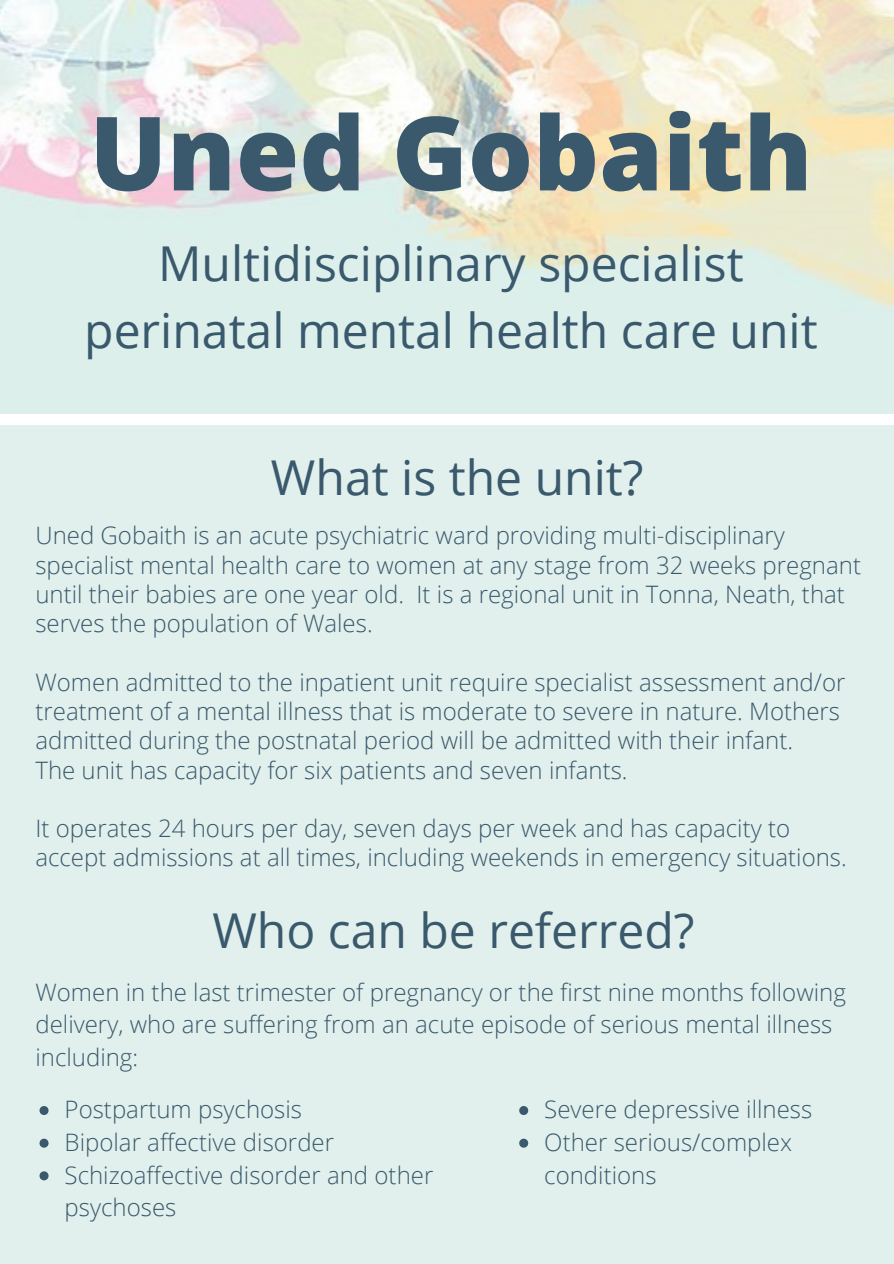
<style>
.page{position:relative;width:894px;height:1264px;background:#fff}
.page>*{position:absolute;margin:0;border:0;box-sizing:border-box;transform-origin:0 0}
.t1{font:800 102.45px "Open Sans";color:#3a596d}
.t2{font:48px/66.4px "Open Sans";color:#3a596d;text-align:center}
.t3{font:300 24px/29.2px "Open Sans";color:#3a596d}
</style>
<div class="page">
<img style="left:0;top:0;width:893px;height:413px">
<div style="left:0;top:424px;width:893px;height:839px;background:#e1f0ec"></div>
<svg style="left:39px;top:1106px;width:10px;height:8px"></svg>
<svg style="left:39px;top:1138px;width:10px;height:9px"></svg>
<svg style="left:39px;top:1171px;width:10px;height:9px"></svg>
<svg style="left:519px;top:1106px;width:9px;height:8px"></svg>
<svg style="left:519px;top:1138px;width:9px;height:9px"></svg>
<p class="t1" style="left:89px;top:81px;width:724px">Uned Gobaith</p>
<p class="t2" style="left:84px;top:229px;width:734px">Multidisciplinary specialist perinatal mental health care unit</p>
<p class="t2" style="left:271px;top:443px;width:374px">What is the unit?</p>
<p class="t3" style="left:35px;top:520px;width:826px">Uned Gobaith is an acute psychiatric ward providing multi-disciplinary specialist mental health care to women at any stage from 32 weeks pregnant until their babies are one year old. It is a regional unit in Tonna, Neath, that serves the population of Wales.</p>
<p class="t3" style="left:35px;top:666px;width:811px">Women admitted to the inpatient unit require specialist assessment and/or treatment of a mental illness that is moderate to severe in nature. Mothers admitted during the postnatal period will be admitted with their infant.</p>
<p class="t3" style="left:35px;top:754px;width:593px">The unit has capacity for six patients and seven infants.</p>
<p class="t3" style="left:35px;top:813px;width:812px">It operates 24 hours per day, seven days per week and has capacity to accept admissions at all times, including weekends in emergency situations.</p>
<p class="t2" style="left:212px;top:896px;width:483px">Who can be referred?</p>
<p class="t3" style="left:35px;top:974px;width:811px;line-height:32.7px">Women in the last trimester of pregnancy or the first nine months following delivery, who are suffering from an acute episode of serious mental illness including:</p>
<p class="t3" style="left:65px;top:1094px;width:239px">Postpartum psychosis</p>
<p class="t3" style="left:65px;top:1127px;width:271px">Bipolar affective disorder</p>
<p class="t3" style="left:65px;top:1157px;width:370px;line-height:32.7px">Schizoaffective disorder and other psychoses</p>
<p class="t3" style="left:544px;top:1094px;width:269px">Severe depressive illness</p>
<p class="t3" style="left:544px;top:1125px;width:249px;line-height:32.7px">Other serious/complex conditions</p>
</div>
